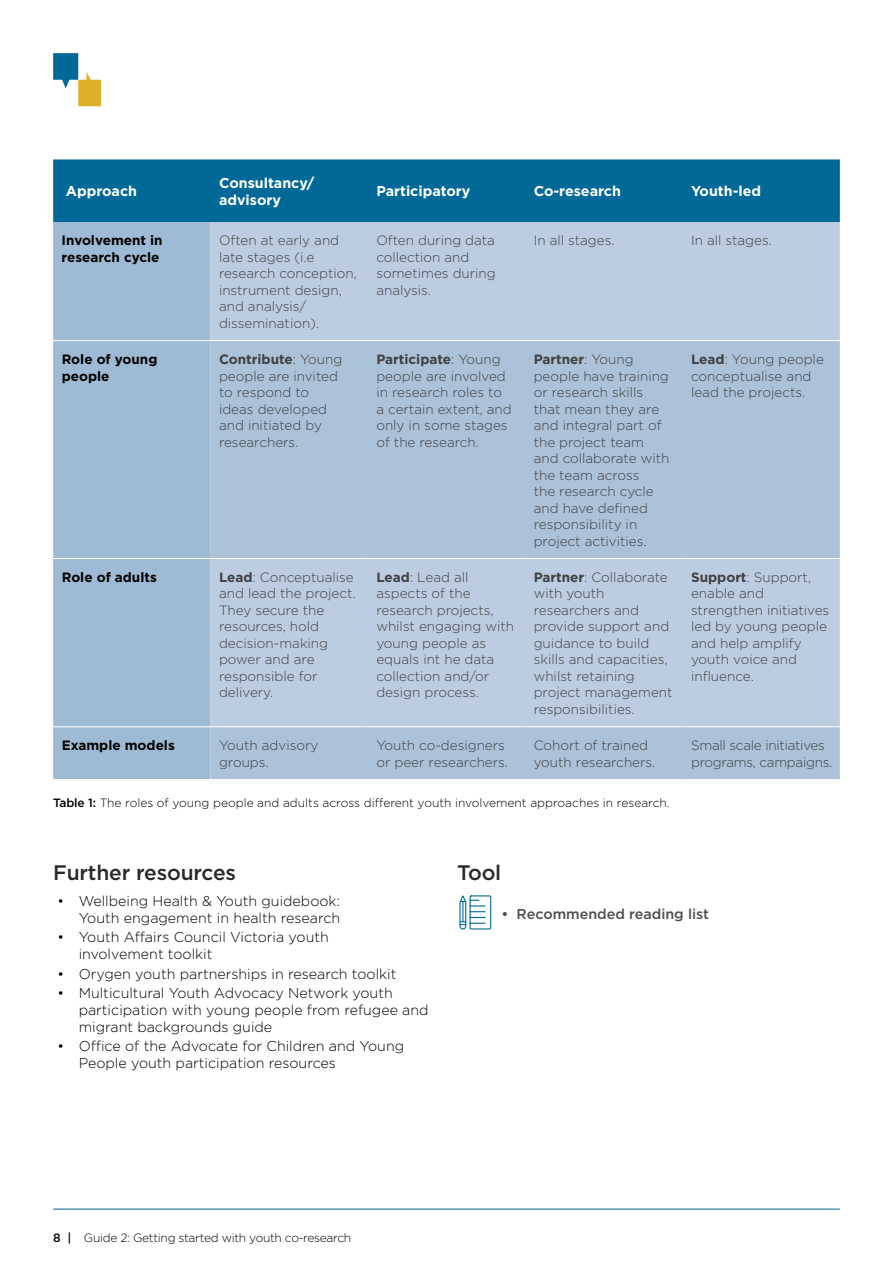
<style>
.page{position:relative;width:893px;height:1263px;background:#fff}
.page>*{position:absolute;margin:0;border:0;box-sizing:border-box;transform-origin:0 0}
.Heading_L2{font:500 21px "Gotham";letter-spacing:-.01em;color:#292829}
.t1{font:300 14.25px/17.1px "Gotham";color:#000}
.Table_Heading_1{font:700 14.25px/17.1px "Gotham";color:#fff}
.t2{font:500 14.25px "Gotham";color:#4d4d4f}
.Table_Body{font:300 13.5px/16.5px "Gotham";color:#414042}
.Table_Body-2{font:700 13.5px/16.5px "Gotham";color:#000}
.Table_Body-3{font:300 13.5px/16.5px "Gotham";letter-spacing:-.02em;color:#414042}
.t3{font:300 12px "Gotham";color:#000}
.t4{font:300 12px "Gotham";letter-spacing:-.025em;color:#000}
.s1{font-weight:700}
.s2{font-weight:500}
</style>
<div class="page">
<svg style="left:53px;top:53px;width:48px;height:53px"></svg>
<div style="left:53px;top:159px;width:787px;height:63px;background:#006997"></div>
<div style="left:53px;top:222px;width:157px;height:557px;background:#9fbad4"></div>
<div style="left:210px;top:222px;width:630px;height:118px;background:#bccde1"></div>
<svg style="left:210px;top:341px;width:630px;height:438px;background:#b1c6dc"></svg>
<hr style="left:53px;top:558px;width:157px;height:1px;background:#fff">
<hr style="left:210px;top:558px;width:158px;height:1px;background:#fff">
<hr style="left:368px;top:558px;width:157px;height:1px;background:#fff">
<hr style="left:525px;top:558px;width:157px;height:1px;background:#fff">
<hr style="left:682px;top:558px;width:158px;height:1px;background:#fff">
<hr style="left:53px;top:726px;width:157px;height:1px;background:#fff">
<hr style="left:210px;top:726px;width:158px;height:1px;background:#fff">
<hr style="left:368px;top:726px;width:157px;height:1px;background:#fff">
<hr style="left:525px;top:726px;width:157px;height:1px;background:#fff">
<hr style="left:682px;top:726px;width:158px;height:1px;background:#fff">
<hr style="left:53px;top:340px;width:157px;height:1px;background:#fff">
<div style="left:469px;top:895px;width:22px;height:34px;border:1px solid #006a97"></div>
<svg style="left:459px;top:895px;width:26px;height:35px"></svg>
<hr style="left:53px;top:1209px;width:787px;height:1px;background:#006997">
<p class="Table_Heading_1" style="left:66px;top:183px;width:73px">Approach</p>
<p class="Table_Heading_1" style="left:219px;top:174px;width:97px">Consultancy/ advisory</p>
<p class="Table_Heading_1" style="left:376px;top:183px;width:96px">Participatory</p>
<p class="Table_Heading_1" style="left:534px;top:183px;width:89px">Co-research</p>
<p class="Table_Heading_1" style="left:691px;top:183px;width:72px">Youth-led</p>
<p class="Table_Body-2" style="left:62px;top:232px;width:103px">Involvement in research cycle</p>
<p class="Table_Body" style="left:219px;top:232px;width:139px">Often at early and late stages (i.e research conception, instrument design, and analysis/ dissemination).</p>
<p class="Table_Body" style="left:376px;top:232px;width:121px">Often during data collection and sometimes during analysis.</p>
<p class="Table_Body" style="left:534px;top:232px;width:82px">In all stages.</p>
<p class="Table_Body" style="left:691px;top:232px;width:82px">In all stages.</p>
<p class="Table_Body-2" style="left:62px;top:351px;width:97px">Role of young people</p>
<p class="Table_Body" style="left:219px;top:351px;width:125px"><span class="s1">Contribute</span>: Young people are invited to respond to ideas developed and initiated by researchers.</p>
<p class="Table_Body" style="left:376px;top:351px;width:137px"><span class="s1">Participate</span>: Young people are involved in research roles to a certain extent, and only in some stages of the research.</p>
<p class="Table_Body" style="left:534px;top:351px;width:137px"><span class="s1">Partner</span>: Young people have training or research skills that mean they are and integral part of the project team and collaborate with the team across<br>the research cycle and have defined responsibility in project activities.</p>
<p class="Table_Body" style="left:691px;top:351px;width:134px"><span class="s1">Lead</span>: Young people conceptualise and lead the projects.</p>
<p class="Table_Body-2" style="left:62px;top:569px;width:97px">Role of adults</p>
<p class="Table_Body" style="left:219px;top:568px;width:138px"><span class="s1">Lead</span>: Conceptualise and lead the project.<br>They secure the resources, hold decision-making power and are responsible for delivery.</p>
<p class="Table_Body" style="left:376px;top:568px;width:139px"><span class="s1">Lead</span>: Lead all aspects of the research projects, whilst engaging with young people as equals int he data collection and/or design process.</p>
<p class="Table_Body" style="left:534px;top:568px;width:140px"><span class="s1">Partner</span>: Collaborate with youth researchers and provide support and guidance to build skills and capacities, whilst retaining project management responsibilities.</p>
<p class="Table_Body" style="left:691px;top:568px;width:140px"><span class="s1">Support</span>: Support, enable and strengthen initiatives led by young people and help amplify youth voice and influence.</p>
<p class="Table_Body-2" style="left:62px;top:737px;width:115px">Example models</p>
<p class="Table_Body" style="left:219px;top:737px;width:101px">Youth advisory groups.</p>
<p class="Table_Body" style="left:376px;top:737px;width:133px">Youth co-designers or peer researchers.</p>
<p class="Table_Body" style="left:534px;top:737px;width:123px">Cohort of trained youth researchers.</p>
<p class="Table_Body-3" style="left:691px;top:737px;width:143px">Small scale initiatives programs, campaigns.</p>
<p class="t3" style="left:53px;top:795px;width:618px"><span class="s2">Table 1:</span> The roles of young people and adults across different youth involvement approaches in research.</p>
<p class="Heading_L2" style="left:53px;top:859px;width:184px">Further resources</p>
<p class="t1" style="left:57px;top:892px;width:284px;text-align:right">• Wellbeing Health &amp; Youth guidebook:<br>Youth engagement in health research</p>
<p class="t1" style="left:79px;top:928px;width:252px;text-indent:-21px">• Youth Affairs Council Victoria youth involvement toolkit</p>
<p class="t1" style="left:57px;top:964px;width:341px">• Orygen youth partnerships in research toolkit</p>
<p class="t1" style="left:79px;top:984px;width:351px;text-indent:-21px">• Multicultural Youth Advocacy Network youth participation with young people from refugee and migrant backgrounds guide</p>
<p class="t1" style="left:79px;top:1037px;width:327px;text-indent:-21px">• Office of the Advocate for Children and Young<br>People youth participation resources</p>
<p class="Heading_L2" style="left:457px;top:859px;width:46px">Tool</p>
<p class="t2" style="left:502px;top:904px;width:209px">• Recommended reading list</p>
<p class="t4" style="left:53px;top:1230px;width:300px"><span class="s2">8 |</span> Guide 2: Getting started with youth co-research</p>
</div>
